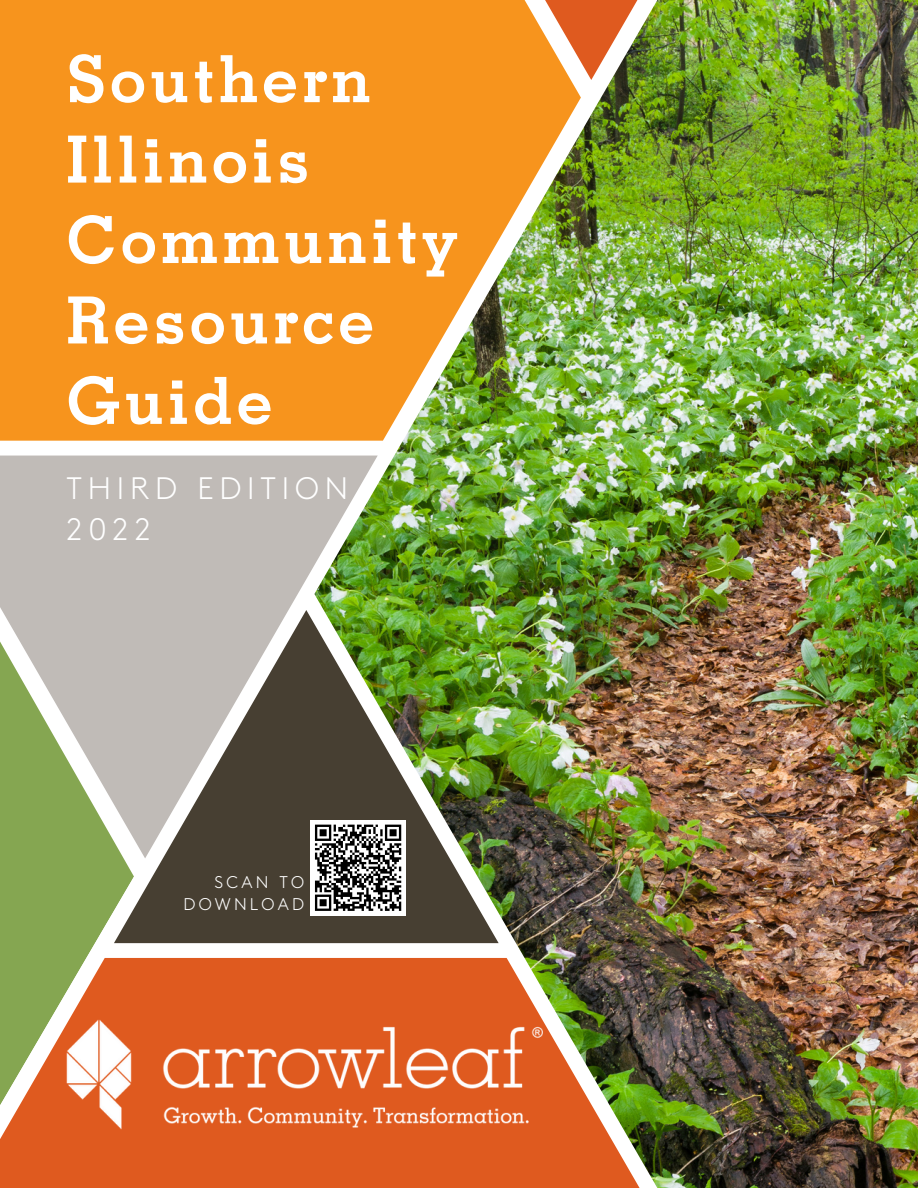
<style>
.page{position:relative;width:918px;height:1188px;background:#fff}
.page>*{position:absolute;margin:0;border:0;box-sizing:border-box;transform-origin:0 0}
.t1{font:700 65.1px/80.4px "Memphis LT Pro";letter-spacing:.055em;color:#fff}
.t2{font:300 31.05px/41.2px "Brown";letter-spacing:.19em;color:#fff}
.t3{font:300 16.95px/22.2px "Brown";letter-spacing:.19em;color:#fff;text-align:right}
</style>
<div class="page">
<div style="left:238px;top:958px;width:76px;height:230px;background:#df5a1f"></div>
<img style="left:314px;top:0;width:604px;height:1188px">
<svg style="left:238px;top:456px;width:140px;height:154px;background:#b5bda4"></svg>
<svg style="left:0;top:455px;width:238px;height:733px;background:#bca57f"></svg>
<img style="left:114px;top:610px;width:385px;height:333px">
<svg style="left:0;top:0;width:581px;height:441px;background:#e99828"></svg>
<img style="left:479px;top:0;width:225px;height:80px">
<img style="left:66px;top:1019px;width:476px;height:111px">
<div style="left:310px;top:820px;width:96px;height:96px;background:#fff"></div>
<svg style="left:314px;top:824px;width:88px;height:87px"></svg>
<p class="t1" style="left:66px;top:48px;width:393px">Southern<br>Illinois<br>Community<br>Resource<br>Guide</p>
<p class="t2" style="left:66px;top:469px;width:283px">THIRD EDITION<br>2022</p>
<p class="t3" style="left:184px;top:872px;width:122px">SCAN TO<br>DOWNLOAD</p>
</div>
